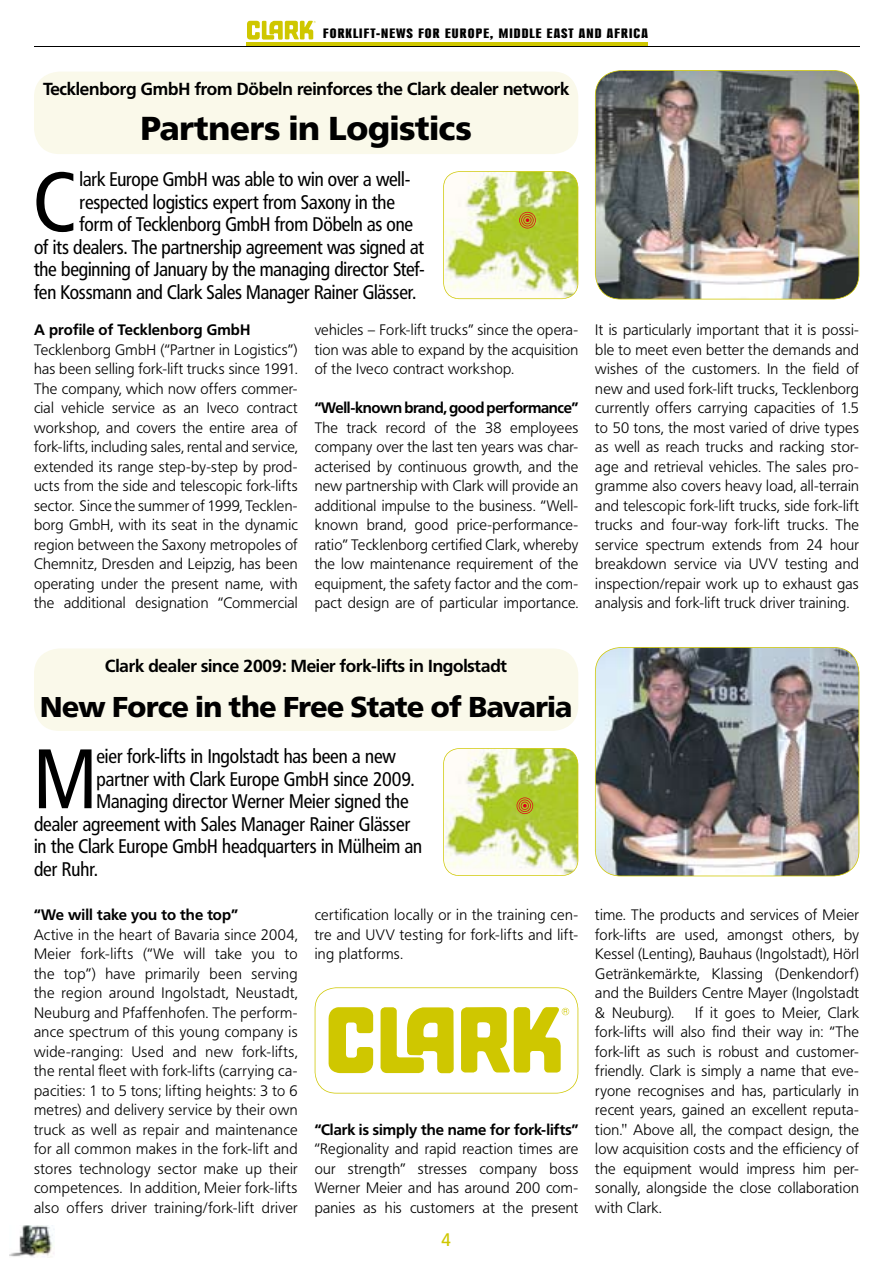
<style>
.page{position:relative;width:893px;height:1263px;background:#fff}
.page>*{position:absolute;margin:0;border:0;box-sizing:border-box;transform-origin:0 0}
.t1{font:83.25px "Frutiger Condensed BQ";color:#000}
.t2{font:900 33px "Frutiger BQ";letter-spacing:-.01em;color:#000}
.t3{font:900 28.5px "Frutiger BQ";letter-spacing:-.02em;color:#000}
.t4{font:19.5px "Frutiger Condensed BQ";letter-spacing:-.005em;color:#000}
.t5{font:18px "Frutiger BQ";color:#cfc700}
.t6{font:700 17.25px "Frutiger BQ";letter-spacing:-.01em;color:#000}
.t7{font:300 15px/19.5px "Frutiger BQ";letter-spacing:.02em;color:#000;text-align:justify}
.t8{font:700 15px "Frutiger BQ";color:#000}
.t9{font:700 15px "Frutiger BQ";letter-spacing:-.02em;color:#000}
.t10{font:800 13.5px "Information Condensed BQ";letter-spacing:.07em;color:#000;scale:1.21 1}
</style>
<div class="page">
<img style="left:10px;top:1226px;width:44px;height:31px">
<hr style="left:247px;top:43px;width:401px;height:3px;background:#cfc700">
<svg style="left:247px;top:21px;width:69px;height:19px"></svg>
<hr style="left:34px;top:46px;width:825px;height:1px;background:#000">
<img style="left:595px;top:70px;width:264px;height:229px">
<img style="left:595px;top:647px;width:264px;height:229px">
<svg style="left:443px;top:171px;width:135px;height:128px"></svg>
<svg style="left:443px;top:748px;width:135px;height:128px"></svg>
<div style="left:34px;top:72px;width:544px;height:82px;background:#faf9ea;border-radius:26px"></div>
<div style="left:34px;top:648px;width:544px;height:83px;background:#faf9ea;border-radius:26px"></div>
<svg style="left:315px;top:987px;width:263px;height:106px"></svg>
<p class="t10" style="left:323px;top:26px;width:270px">FORKLIFT-NEWS FOR EUROPE, MIDDLE EAST AND AFRICA</p>
<p class="t6" style="left:43px;top:79px;width:528px">Tecklenborg GmbH from Döbeln reinforces the Clark dealer network</p>
<h2 class="t2" style="left:140px;top:109px;width:333px">Partners in Logistics</h2>
<h1 class="t1" style="left:34px;top:150px;width:43px">C</h1>
<h3 class="t4" style="left:80px;top:167px;width:332px">lark Europe GmbH was able to win over a well-</h3>
<h3 class="t4" style="left:80px;top:190px;width:317px">respected logistics expert from Saxony in the</h3>
<h3 class="t4" style="left:80px;top:212px;width:335px">form of Tecklenborg GmbH from Döbeln as one</h3>
<h3 class="t4" style="left:34px;top:235px;width:392px">of its dealers. The partnership agreement was signed at</h3>
<h3 class="t4" style="left:34px;top:257px;width:392px">the beginning of January by the managing director Stef-</h3>
<h3 class="t4" style="left:34px;top:280px;width:384px">fen Kossmann and Clark Sales Manager Rainer Glässer.</h3>
<p class="t8" style="left:34px;top:321px;width:218px">A profile of Tecklenborg GmbH</p>
<p class="t7" style="left:34px;top:340px;width:265px">Tecklenborg GmbH (“Partner in Logistics”) has been selling fork-lift trucks since 1991.<br>The company, which now offers commer&shy;cial vehicle service as an Iveco contract workshop, and covers the entire area of fork-lifts, including sales, rental and service, extended its range step-by-step by prod&shy;ucts from the side and telescopic fork-lifts sector. Since the summer of 1999, Tecklen&shy;borg GmbH, with its seat in the dynamic region between the Saxony metropoles of Chemnitz, Dresden and Leipzig, has been operating under the present name, with the additional designation “Commercial</p>
<p class="t7" style="left:315px;top:320px;width:265px">vehicles – Fork-lift trucks” since the opera&shy;tion was able to expand by the acquisition of the Iveco contract workshop.</p>
<p class="t9" style="left:315px;top:399px;width:265px">“Well-known brand, good performance”</p>
<p class="t7" style="left:315px;top:418px;width:265px">The track record of the 38 employees company over the last ten years was char&shy;acterised by continuous growth, and the new partnership with Clark will provide an additional impulse to the business. “Well&shy;known brand, good price-performance&shy;ratio” Tecklenborg certified Clark, whereby the low maintenance requirement of the equipment, the safety factor and the com&shy;pact design are of particular importance.</p>
<p class="t7" style="left:595px;top:320px;width:265px">It is particularly important that it is possi&shy;ble to meet even better the demands and wishes of the customers. In the field of new and used fork-lift trucks, Tecklenborg currently offers carrying capacities of 1.5 to 50 tons, the most varied of drive types as well as reach trucks and racking stor&shy;age and retrieval vehicles. The sales pro&shy;gramme also covers heavy load, all-terrain and telescopic fork-lift trucks, side fork-lift trucks and four-way fork-lift trucks. The service spectrum extends from 24 hour breakdown service via UVV testing and inspection/repair work up to exhaust gas analysis and fork-lift truck driver training.</p>
<p class="t6" style="left:105px;top:655px;width:403px">Clark dealer since 2009: Meier fork-lifts in Ingolstadt</p>
<h3 class="t3" style="left:40px;top:690px;width:534px">New Force in the Free State of Bavaria</h3>
<h1 class="t1" style="left:34px;top:727px;width:64px">M</h1>
<h3 class="t4" style="left:96px;top:744px;width:301px">eier fork-lifts in Ingolstadt has been a new</h3>
<h3 class="t4" style="left:96px;top:767px;width:319px">partner with Clark Europe GmbH since 2009.</h3>
<h3 class="t4" style="left:96px;top:789px;width:314px">Managing director Werner Meier signed the</h3>
<h3 class="t4" style="left:34px;top:812px;width:378px">dealer agreement with Sales Manager Rainer Glässer</h3>
<h3 class="t4" style="left:34px;top:834px;width:390px">in the Clark Europe GmbH headquarters in Mülheim an</h3>
<h3 class="t4" style="left:34px;top:857px;width:65px">der Ruhr.</h3>
<p class="t8" style="left:34px;top:906px;width:205px">“We will take you to the top”</p>
<p class="t7" style="left:34px;top:925px;width:265px">Active in the heart of Bavaria since 2004, Meier fork-lifts (“We will take you to the top”) have primarily been serving the region around Ingolstadt, Neustadt, Neuburg and Pfaffenhofen. The perform&shy;ance spectrum of this young company is wide-ranging: Used and new fork-lifts, the rental fleet with fork-lifts (carrying ca&shy;pacities: 1 to 5 tons; lifting heights: 3 to 6 metres) and delivery service by their own truck as well as repair and maintenance for all common makes in the fork-lift and stores technology sector make up their competences. In addition, Meier fork-lifts also offers driver training/fork-lift driver</p>
<p class="t7" style="left:315px;top:905px;width:265px">certification locally or in the training cen&shy;tre and UVV testing for fork-lifts and lift&shy;ing platforms.</p>
<p class="t8" style="left:315px;top:1120px;width:265px">“Clark is simply the name for fork-lifts”</p>
<p class="t7" style="left:315px;top:1139px;width:265px">“Regionality and rapid reaction times are our strength” stresses company boss Werner Meier and has around 200 com&shy;panies as his customers at the present</p>
<p class="t5" style="left:442px;top:1229px;width:11px">4</p>
<p class="t7" style="left:595px;top:905px;width:265px">time. The products and services of Meier fork-lifts are used, amongst others, by Kessel (Lenting), Bauhaus (Ingolstadt), Hörl Getränkemärkte, Klassing (Denkendorf) and the Builders Centre Mayer (Ingolstadt &amp; Neuburg).</p>
<p class="t7" style="left:595px;top:1003px;width:265px;text-indent:100px">If it goes to Meier, Clark fork-lifts will also find their way in: “The fork-lift as such is robust and customer&shy;friendly. Clark is simply a name that eve&shy;ryone recognises and has, particularly in recent years, gained an excellent reputa&shy;tion." Above all, the compact design, the low acquisition costs and the efficiency of the equipment would impress him per&shy;sonally, alongside the close collaboration with Clark.</p>
</div>
